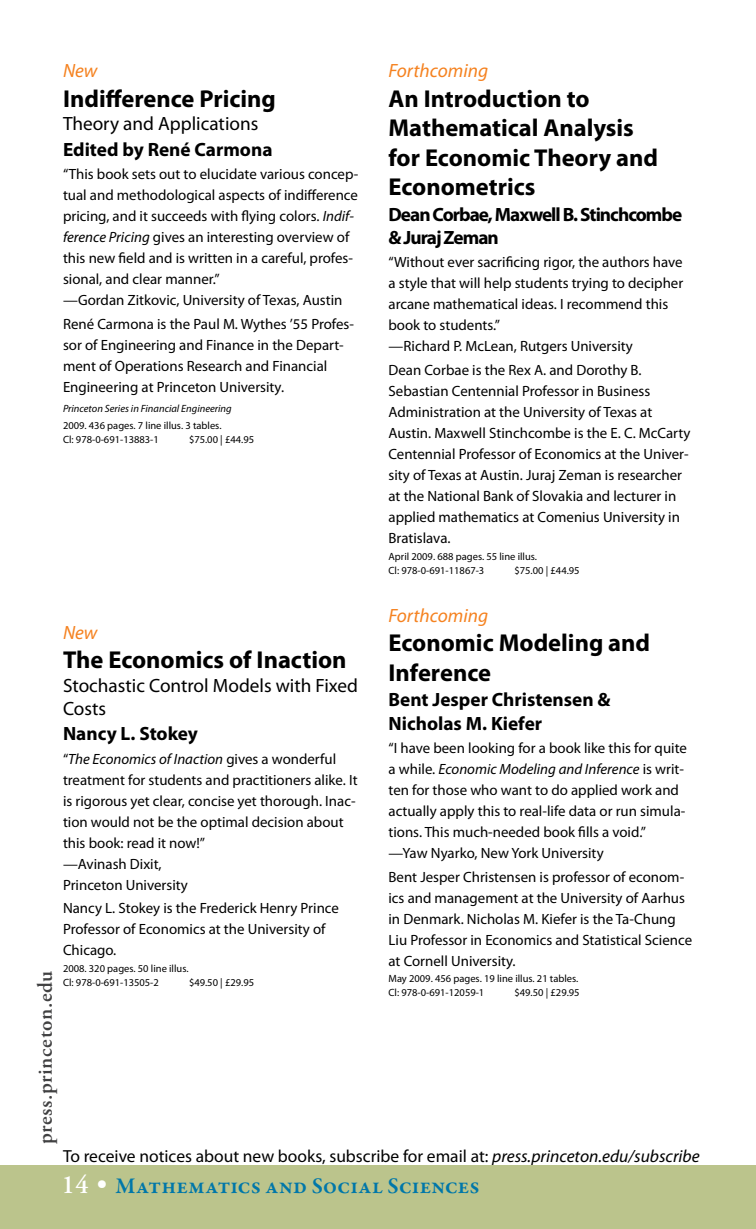
<style>
.page{position:relative;width:756px;height:1229px;background:#fff}
.page>*{position:absolute;margin:0;border:0;box-sizing:border-box;transform-origin:0 0}
.t1{font:700 24.5px/29.4px "Myriad Pro";color:#000}
.t2{font:600 22.75px "Garamond Premr Pro";color:#0077a9}
.t3{font:600 21px "Adobe Garamond Pro";letter-spacing:.03em;color:#414142}
.t4{font:700 19.25px/23.1px "Myriad Pro";letter-spacing:-.005em;color:#000}
.t5{font:19.25px/23.1px "Myriad Pro";color:#000}
.t6{font:700 19.25px/23.1px "Myriad Pro";letter-spacing:-.05em;color:#000}
.t7{font:italic 19.25px "Myriad Pro";color:#f58220}
.t8{font:17.5px "Myriad Pro";color:#000}
.t9{font:14.88px/21px "Myriad Pro";color:#000}
.t10{font:10.5px/14px "Myriad Pro";color:#000}
.t11{font:italic 10.5px "Myriad Pro";color:#000}
.s1{font-style:italic}
.s2{font-family:"Adobe Garamond Pro";font-size:26.25px;color:#fff}
</style>
<div class="page">
<div style="left:0;top:1166px;width:756px;height:62px;background:#bbc48c"></div>
<p class="t7" style="left:63px;top:59px;width:36px">New</p>
<h1 class="t1" style="left:63px;top:83px;width:214px">Indifference Pricing</h1>
<p class="t5" style="left:63px;top:112px;width:197px">Theory and Applications</p>
<p class="t4" style="left:63px;top:137px;width:211px">Edited by René Carmona</p>
<p class="t9" style="left:63px;top:163px;width:297px">“This book sets out to elucidate various concep&shy;tual and methodological aspects of indifference pricing, and it succeeds with flying colors. <span class="s1">Indif&shy;ference Pricing</span> gives an interesting overview of this new field and is written in a careful, profes&shy;sional, and clear manner.”<br>—Gordan Zitkovic, University of Texas, Austin</p>
<p class="t9" style="left:63px;top:313px;width:292px">René Carmona is the Paul M. Wythes ’55 Profes&shy;sor of Engineering and Finance in the Depart&shy;ment of Operations Research and Financial Engineering at Princeton University.</p>
<p class="t11" style="left:63px;top:402px;width:170px">Princeton Series in Financial Engineering</p>
<p class="t10" style="left:63px;top:418px;width:160px">2009. 436 pages. 7 line illus. 3 tables.<br>Cl: 978-0-691-13883-1</p>
<p class="t10" style="left:189px;top:432px;width:67px">$75.00 | £44.95</p>
<p class="t7" style="left:63px;top:620px;width:36px">New</p>
<h1 class="t1" style="left:63px;top:644px;width:285px">The Economics of Inaction</h1>
<p class="t5" style="left:63px;top:673px;width:297px">Stochastic Control Models with Fixed<br>Costs</p>
<p class="t4" style="left:63px;top:721px;width:137px">Nancy L. Stokey</p>
<p class="t9" style="left:63px;top:748px;width:296px">“<span class="s1">The Economics of Inaction</span> gives a wonderful treatment for students and practitioners alike. It is rigorous yet clear, concise yet thorough. Inac&shy;tion would not be the optimal decision about this book: read it now!”<br>—Avinash Dixit,<br>Princeton University</p>
<p class="t9" style="left:63px;top:897px;width:277px">Nancy L. Stokey is the Frederick Henry Prince<br>Professor of Economics at the University of<br>Chicago.</p>
<p class="t10" style="left:63px;top:961px;width:127px">2008. 320 pages. 50 line illus.<br>Cl: 978-0-691-13505-2</p>
<h3 class="t3" style="left:33px;top:1144px;width:175px;rotate:-90deg">press.princeton.edu</h3>
<p class="t10" style="left:189px;top:975px;width:67px">$49.50 | £29.95</p>
<p class="t7" style="left:388px;top:59px;width:101px">Forthcoming</p>
<h1 class="t1" style="left:388px;top:83px;width:271px">An Introduction to<br>Mathematical Analysis for Economic Theory and<br>Econometrics</h1>
<p class="t6" style="left:388px;top:202px;width:295px">Dean Corbae, Maxwell B. Stinchcombe &amp; Juraj Zeman</p>
<p class="t9" style="left:388px;top:252px;width:296px">“Without ever sacrificing rigor, the authors have a style that will help students trying to decipher arcane mathematical ideas. I recommend this book to students.”<br>—Richard P. McLean, Rutgers University</p>
<p class="t9" style="left:388px;top:359px;width:304px">Dean Corbae is the Rex A. and Dorothy B.<br>Sebastian Centennial Professor in Business Administration at the University of Texas at Austin. Maxwell Stinchcombe is the E. C. McCarty Centennial Professor of Economics at the Univer&shy;sity of Texas at Austin. Juraj Zeman is researcher at the National Bank of Slovakia and lecturer in applied mathematics at Comenius University in Bratislava.</p>
<p class="t10" style="left:388px;top:549px;width:150px">April 2009. 688 pages. 55 line illus.<br>Cl: 978-0-691-11867-3</p>
<p class="t10" style="left:514px;top:563px;width:67px">$75.00 | £44.95</p>
<p class="t7" style="left:388px;top:603px;width:101px">Forthcoming</p>
<h1 class="t1" style="left:388px;top:627px;width:263px">Economic Modeling and<br>Inference</h1>
<p class="t4" style="left:388px;top:687px;width:224px">Bent Jesper Christensen &amp;<br>Nicholas M. Kiefer</p>
<p class="t9" style="left:388px;top:737px;width:300px">“I have been looking for a book like this for quite a while. <span class="s1">Economic Modeling and Inference</span> is writ&shy;ten for those who want to do applied work and actually apply this to real-life data or run simula&shy;tions. This much-needed book fills a void.” —Yaw Nyarko, New York University</p>
<p class="t9" style="left:388px;top:866px;width:305px">Bent Jesper Christensen is professor of econom&shy;ics and management at the University of Aarhus in Denmark. Nicholas M. Kiefer is the Ta-Chung Liu Professor in Economics and Statistical Science at Cornell University.</p>
<p class="t10" style="left:388px;top:971px;width:191px">May 2009. 456 pages. 19 line illus. 21 tables.<br>Cl: 978-0-691-12059-1</p>
<p class="t10" style="left:514px;top:985px;width:67px">$49.50 | £29.95</p>
<p class="t8" style="left:63px;top:1145px;width:638px">To receive notices about new books, subscribe for email at: <span class="s1">press.princeton.edu/subscribe</span></p>
<h2 class="t2" style="left:61px;top:1172px;width:420px"><span class="s2">14 •</span> Mathematics and Social Sciences</h2>
</div>
